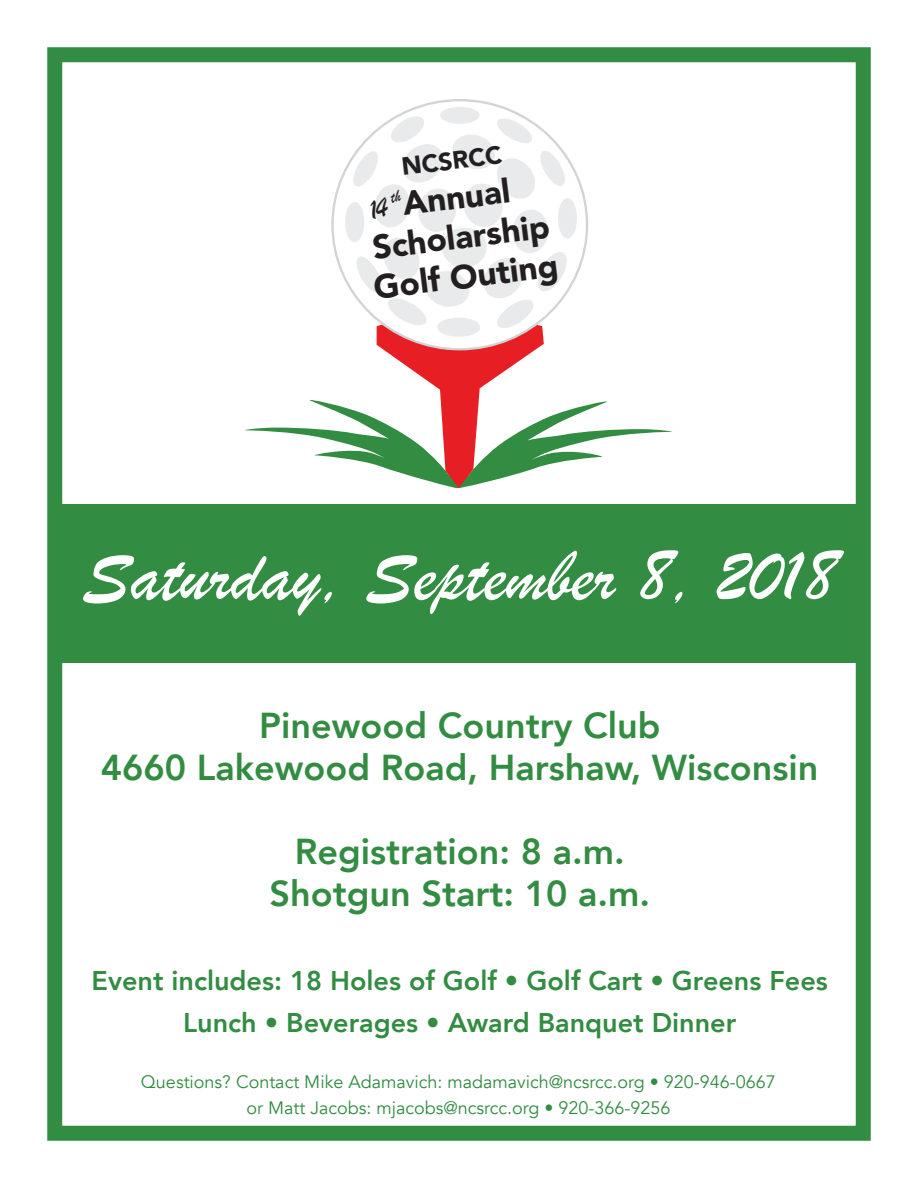
<style>
.page{position:relative;width:918px;height:1188px;background:#fff}
.page>*{position:absolute;margin:0;border:0;box-sizing:border-box;transform-origin:0 0}
.t1{font:75px "Brush Script";color:#fff}
.t2{font:800 36px/42px "Avenir";color:#328c41;text-align:center}
.t3{font:900 33.15px/39.9px "Avenir";color:#231f20;text-align:center}
.t4{font:28.5px "Brush Script";color:#231f20}
.t5{font:800 27px/42px "Avenir";color:#328c41;text-align:center}
.t6{font:900 24.75px "Avenir";color:#231f20}
.t7{font:18px/25.5px "Avenir";color:#328c41;text-align:center}
</style>
<div class="page">
<div style="left:47px;top:47px;width:824px;height:1094px;border:15px solid #328c41"></div>
<div style="left:55px;top:504px;width:808px;height:158px;background:#328c41"></div>
<div style="left:440px;top:107px;width:39px;height:17px;background:#e9eaeb;border-radius:50%"></div>
<svg style="left:245px;top:115px;width:428px;height:373px"></svg>
<h3 class="t6" style="left:399px;top:146px;width:103px;rotate:-7deg">NCSRCC</h3>
<h3 class="t3" style="left:362px;top:188px;width:187px;rotate:-7deg">Annual<br>Scholarship<br>Golf Outing</h3>
<h3 class="t4" style="left:364px;top:194px;width:36px;rotate:-19deg">14 <sup>th</sup></h3>
<h1 class="t1" style="left:82px;top:527px;width:755px">Saturday, September 8, 2018</h1>
<h2 class="t2" style="left:101px;top:705px;width:719px">Pinewood Country Club<br>4660 Lakewood Road, Harshaw, Wisconsin</h2>
<h2 class="t2" style="left:269px;top:831px;width:382px">Registration: 8 a.m.<br>Shotgun Start: 10 a.m.</h2>
<h3 class="t5" style="left:92px;top:960px;width:738px">Event includes: 18 Holes of Golf • Golf Cart • Greens Fees<br>Lunch • Beverages • Award Banquet Dinner</h3>
<p class="t7" style="left:141px;top:1069px;width:636px">Questions? Contact Mike Adamavich: madamavich@ncsrcc.org • 920-946-0667 or Matt Jacobs: mjacobs@ncsrcc.org • 920-366-9256</p>
</div>
